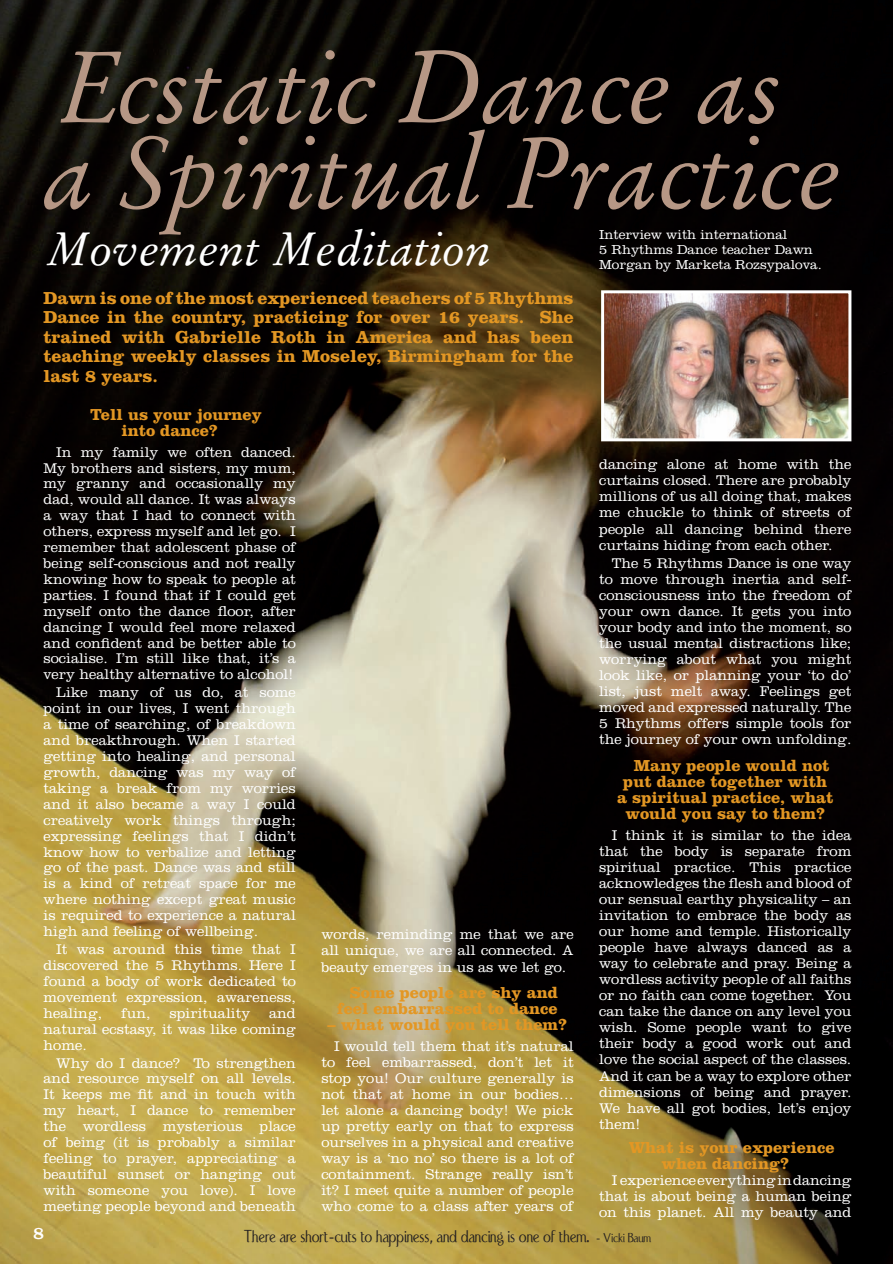
<style>
.page{position:relative;width:893px;height:1264px;background:#fff}
.page>*{position:absolute;margin:0;border:0;box-sizing:border-box;transform-origin:0 0}
.t1{font:italic 100.5px/85.5px "Stempel Garamond";color:#b69785}
.t2{font:italic 46.5px "Stempel Garamond";color:#fff}
.t3{font:700 18px/19.5px "Clarendon";color:#e39724;text-align:justify}
.t4{font:18px "Port Credit";color:#231f20}
.t5{font:18px "Clarendon";color:#fff}
.t6{font:700 16.5px/16px "Clarendon";color:#e39724}
.t7{font:300 14.55px/16px "Clarendon";color:#fff;text-align:justify}
.t8{font:300 13.5px/15px "Clarendon";color:#fff}
.s1{font-size:13.5px}
</style>
<div class="page">
<img style="left:0;top:0;width:893px;height:1263px">
<img style="left:605px;top:294px;width:242px;height:143px">
<div style="left:601px;top:290px;width:250px;height:151px;border:3px solid #fff"></div>
<h1 class="t1" style="left:44px;top:45px;width:800px">Ecstatic Dance as a Spiritual Practice</h1>
<h2 class="t2" style="left:46px;top:221px;width:447px">Movement Meditation</h2>
<p class="t8" style="left:599px;top:227px;width:224px">Interview with international<br>5 Rhythms Dance teacher Dawn<br>Morgan by Marketa Rozsypalova.</p>
<p class="t3" style="left:44px;top:288px;width:532px">Dawn is one of the most experienced teachers of 5 Rhythms Dance in the country, practicing for over 16 years. She trained with Gabrielle Roth in America and has been teaching weekly classes in Moseley, Birmingham for the last 8 years.</p>
<p class="t6" style="left:121px;top:406px;width:142px;text-indent:-31px">Tell us your journey into dance?</p>
<p class="t7" style="left:44px;top:443px;width:254px;text-indent:13px">In my family we often danced.<br>My brothers and sisters, my mum, my granny and occasionally my dad, would all dance. It was always a way that I had to connect with others, express myself and let go. I remember that adolescent phase of being self-conscious and not really knowing how to speak to people at parties. I found that if I could get myself onto the dance floor, after dancing I would feel more relaxed and confident and be better able to socialise. I’m still like that, it’s a very healthy alternative to alcohol!</p>
<p class="t7" style="left:44px;top:684px;width:254px;text-indent:13px">Like many of us do, at some point in our lives, I went through a time of searching, of breakdown and breakthrough. When I started getting into healing, and personal growth, dancing was my way of taking a break from my worries and it also became a way I could creatively work things through; expressing feelings that I didn’t know how to verbalize and letting go of the past. Dance was and still is a kind of retreat space for me where nothing except great music is required to experience a natural high and feeling of wellbeing.</p>
<p class="t7" style="left:44px;top:941px;width:254px;text-indent:13px">It was around this time that I discovered the 5 Rhythms. Here I found a body of work dedicated to movement expression, awareness, healing,</p>
<p class="t7" style="left:121px;top:1004px;width:31px">fun,</p>
<p class="t7" style="left:169px;top:1004px;width:82px">spirituality</p>
<p class="t7" style="left:44px;top:1004px;width:254px;text-indent:226px">and natural ecstasy, it was like coming home.</p>
<p class="t7" style="left:44px;top:1054px;width:254px;text-indent:13px">Why do I dance? To strengthen and resource myself on all levels.<br>It keeps me fit and in touch with my heart, I dance to remember the wordless mysterious place of being (it is probably a similar feeling to prayer, appreciating a beautiful sunset or hanging out with someone you love). I love meeting people beyond and beneath</p>
<p class="t7" style="left:321px;top:926px;width:254px">words, reminding me that we are all unique, we are all connected. A beauty emerges in us as we let go.</p>
<p class="t6" style="left:337px;top:984px;width:222px;text-align:right">Some people are shy and feel embarrassed to dance</p>
<p class="t6" style="left:328px;top:1016px;width:241px">– what would you tell them?</p>
<p class="t7" style="left:321px;top:1037px;width:254px;text-indent:13px">I would tell them that it’s natural to feel embarrassed, don’t let it stop you! Our culture generally is not that at home in our bodies… let alone a dancing body! We pick up pretty early on that to express ourselves in a physical and creative way is a ‘no no’ so there is a lot of containment. Strange really isn’t it? I meet quite a number of people who come to a class after years of</p>
<p class="t7" style="left:599px;top:456px;width:254px">dancing alone at home with the curtains closed. There are probably millions of us all doing that, makes me chuckle to think of streets of people all dancing behind there curtains hiding from each other.</p>
<p class="t7" style="left:599px;top:555px;width:254px;text-indent:13px">The 5 Rhythms Dance is one way to move through inertia and self&shy;consciousness into the freedom of your own dance. It gets you into your body and into the moment, so the usual mental distractions like; worrying about what you might look like, or planning your ‘to do’ list, just melt away. Feelings get moved and expressed naturally. The 5 Rhythms offers simple tools for the journey of your own unfolding.</p>
<p class="t6" style="left:634px;top:757px;width:197px">Many people would not</p>
<p class="t6" style="left:623px;top:773px;width:205px">put dance together with</p>
<p class="t6" style="left:617px;top:789px;width:218px">a spiritual practice, what</p>
<p class="t6" style="left:625px;top:805px;width:201px">would you say to them?</p>
<p class="t7" style="left:599px;top:826px;width:254px;text-indent:13px">I think it is similar to the idea that the body is separate from spiritual practice. This practice acknowledges the flesh and blood of our sensual earthy physicality – an invitation to embrace the body as our home and temple. Historically people have always danced as a way to celebrate and pray. Being a wordless activity people of all faiths or no faith can come together. You can take the dance on any level you wish. Some people want to give their body a good work out and love the social aspect of the classes.<br>And it can be a way to explore other dimensions of being and prayer.<br>We have all got bodies, let’s enjoy them!</p>
<p class="t6" style="left:661px;top:1139px;width:175px;text-indent:-33px">What is your experience when dancing?</p>
<p class="t7" style="left:599px;top:1172px;width:254px;text-indent:13px">I experience everything in dancing that is about being a human being on this planet. All my beauty and</p>
<p class="t5" style="left:33px;top:1221px;width:12px">8</p>
<p class="t4" style="left:244px;top:1226px;width:409px">There are short-cuts to happiness, and dancing is one of them. <span class="s1">- Vicki Baum</span></p>
</div>
